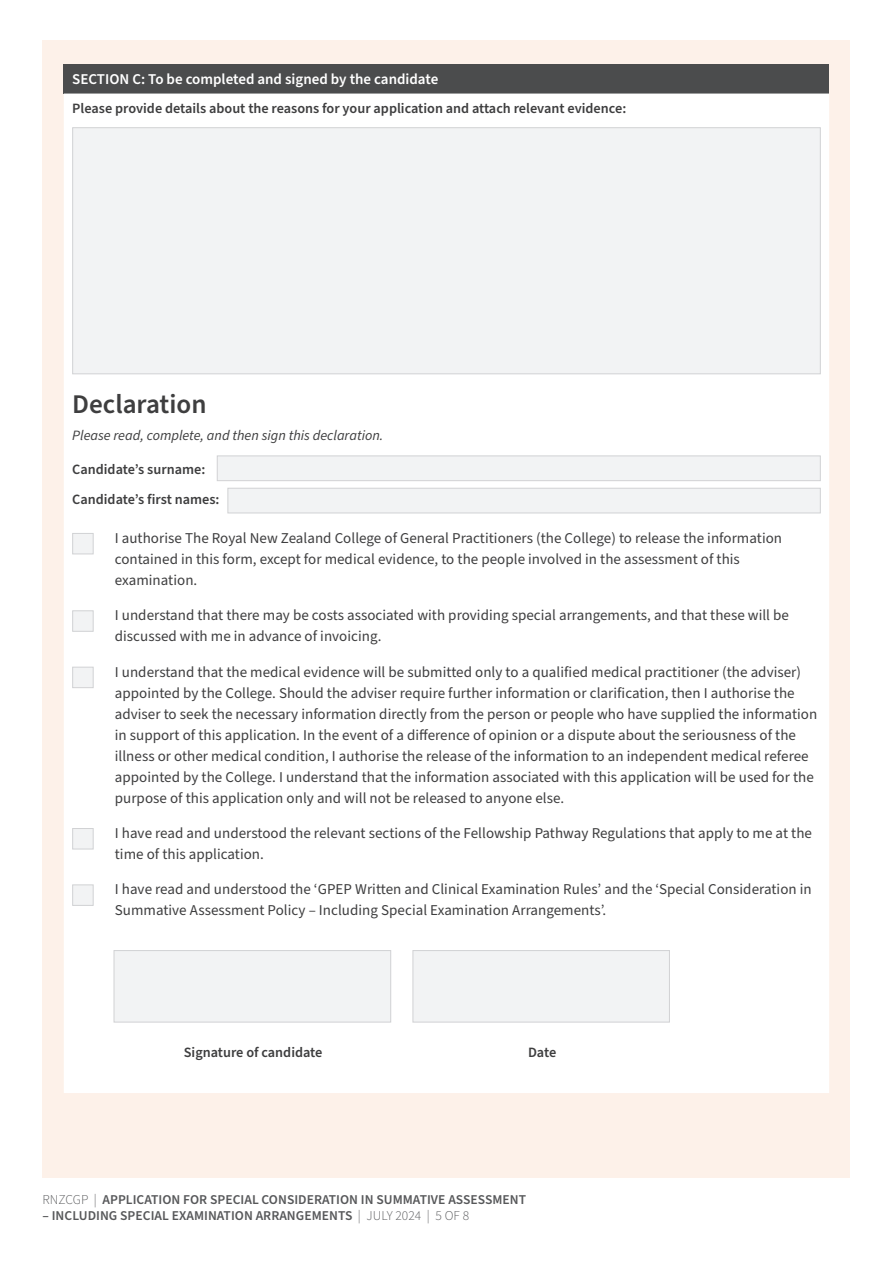
<style>
.page{position:relative;width:893px;height:1263px;background:#fff}
.page>*{position:absolute;margin:0;border:0;box-sizing:border-box;transform-origin:0 0}
.Subhead_1__1{font:600 27px "Source Sans Pro";color:#3e3e3f}
.Body_text{font:15px/21px "Source Sans Pro";letter-spacing:.005em;color:#3e3e3f}
.Table_cells__header{font:600 15px "Source Sans Pro";color:#fff}
.Table_cells__body{font:600 14.25px "Source Sans Pro";color:#3e3e3f}
.Table_cells__body-2{font:italic 14.25px "Source Sans Pro";color:#3e3e3f}
.Subhead_2__1_1____hanging_indent_spacing{font:600 14.25px "Source Sans Pro";color:#3e3e3f}
.t1{font:600 13.5px "Source Sans Pro";letter-spacing:.005em;color:#57585a}
.s1{font-weight:300}
</style>
<div class="page">
<div style="left:43px;top:40px;width:807px;height:1138px;background:#fdf1e9"></div>
<div style="left:64px;top:64px;width:765px;height:30px;background:#4b4c4d"></div>
<div style="left:64px;top:94px;width:765px;height:999px;background:#fff"></div>
<div style="left:72px;top:533px;width:22px;height:21px;background:#f2f3f4;border:1px solid #d1d2d4"></div>
<div style="left:72px;top:610px;width:22px;height:22px;background:#f2f3f4;border:1px solid #d1d2d4"></div>
<div style="left:72px;top:667px;width:22px;height:21px;background:#f2f3f4;border:1px solid #d1d2d4"></div>
<div style="left:72px;top:828px;width:22px;height:21px;background:#f2f3f4;border:1px solid #d1d2d4"></div>
<div style="left:72px;top:884px;width:22px;height:22px;background:#f2f3f4;border:1px solid #d1d2d4"></div>
<div style="left:114px;top:950px;width:277px;height:72px;background:#f2f3f4;border:1px solid #d1d2d4"></div>
<div style="left:413px;top:950px;width:257px;height:72px;background:#f2f3f4;border:1px solid #d1d2d4"></div>
<div style="left:72px;top:127px;width:749px;height:247px;background:#f2f3f4;border:1px solid #d1d2d4"></div>
<div style="left:217px;top:455px;width:604px;height:26px;background:#f2f3f4;border:1px solid #d1d2d4"></div>
<div style="left:227px;top:488px;width:594px;height:25px;background:#f2f3f4;border:1px solid #d1d2d4"></div>
<p class="Table_cells__header" style="left:72px;top:69px;width:367px">SECTION C: To be completed and signed by the candidate</p>
<p class="Table_cells__body" style="left:72px;top:99px;width:555px">Please provide details about the reasons for your application and attach relevant evidence:</p>
<p class="Subhead_1__1" style="left:72px;top:386px;width:136px">Declaration</p>
<p class="Table_cells__body-2" style="left:72px;top:425px;width:313px">Please read, complete, and then sign this declaration.</p>
<p class="Subhead_2__1_1____hanging_indent_spacing" style="left:72px;top:460px;width:135px">Candidate’s surname:</p>
<p class="Table_cells__body" style="left:72px;top:490px;width:149px">Candidate’s first names:</p>
<p class="Body_text" style="left:115px;top:528px;width:669px">I authorise The Royal New Zealand College of General Practitioners (the College) to release the information contained in this form, except for medical evidence, to the people involved in the assessment of this examination.</p>
<p class="Body_text" style="left:115px;top:605px;width:676px">I understand that there may be costs associated with providing special arrangements, and that these will be discussed with me in advance of invoicing.</p>
<p class="Body_text" style="left:115px;top:662px;width:704px">I understand that the medical evidence will be submitted only to a qualified medical practitioner (the adviser) appointed by the College. Should the adviser require further information or clarification, then I authorise the adviser to seek the necessary information directly from the person or people who have supplied the information in support of this application. In the event of a difference of opinion or a dispute about the seriousness of the illness or other medical condition, I authorise the release of the information to an independent medical referee appointed by the College. I understand that the information associated with this application will be used for the purpose of this application only and will not be released to anyone else.</p>
<p class="Body_text" style="left:115px;top:823px;width:699px">I have read and understood the relevant sections of the Fellowship Pathway Regulations that apply to me at the time of this application.</p>
<p class="Body_text" style="left:115px;top:879px;width:698px">I have read and understood the ‘GPEP Written and Clinical Examination Rules’ and the ‘Special Consideration in<br>Summative Assessment Policy – Including Special Examination Arrangements’.</p>
<p class="Table_cells__body" style="left:184px;top:1042px;width:140px">Signature of candidate</p>
<p class="Table_cells__body" style="left:528px;top:1042px;width:30px">Date</p>
<p class="t1" style="left:43px;top:1191px;width:485px"><span class="s1">RNZCGP |</span> APPLICATION FOR SPECIAL CONSIDERATION IN SUMMATIVE ASSESSMENT</p>
<p class="t1" style="left:43px;top:1207px;width:428px">– INCLUDING SPECIAL EXAMINATION ARRANGEMENTS <span class="s1">| JULY 2024 | 5 OF 8</span></p>
</div>
